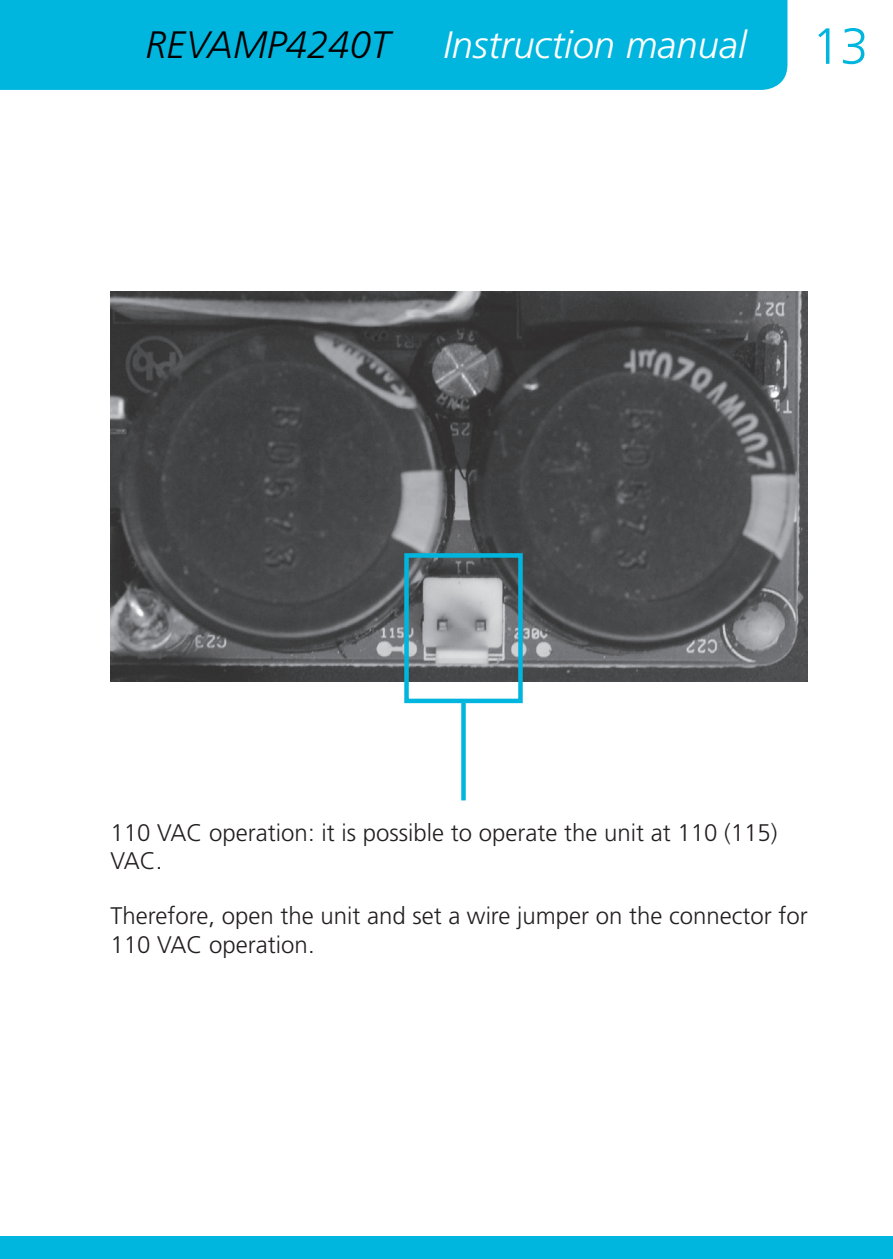
<style>
.page{position:relative;width:893px;height:1259px;background:#fff}
.page>*{position:absolute;margin:0;border:0;box-sizing:border-box;transform-origin:0 0}
.t1{font:300 51px "Frutiger LT Std";color:#00b6de}
.t2{font:italic 300 38.1px "Frutiger LT Std";color:#fff}
.t3{font:italic 300 38.1px "Frutiger LT Std";color:#000}
.Text_black_Italic{font:300 24px/28.8px "Frutiger LT Std";color:#231f20}
</style>
<div class="page">
<div style="left:0;top:0;width:787px;height:90px;background:#00b6de"></div>
<div style="left:0;top:1236px;width:893px;height:23px;background:#00b6de"></div>
<img style="left:111px;top:292px;width:697px;height:389px">
<div style="left:404px;top:553px;width:119px;height:150px;border:4px solid #00b6de"></div>
<div style="left:461px;top:701px;width:5px;height:99px;background:#00b6de"></div>
<h2 class="t3" style="left:145px;top:23px;width:246px">REVAMP4240T</h2>
<h2 class="t2" style="left:443px;top:23px;width:305px">Instruction manual</h2>
<h1 class="t1" style="left:812px;top:17px;width:58px">13</h1>
<p class="Text_black_Italic" style="left:111px;top:818px;width:668px">110 VAC operation: it is possible to operate the unit at 110 (115)<br>VAC.</p>
<p class="Text_black_Italic" style="left:111px;top:901px;width:699px">Therefore, open the unit and set a wire jumper on the connector for<br>110 VAC operation.</p>
</div>
